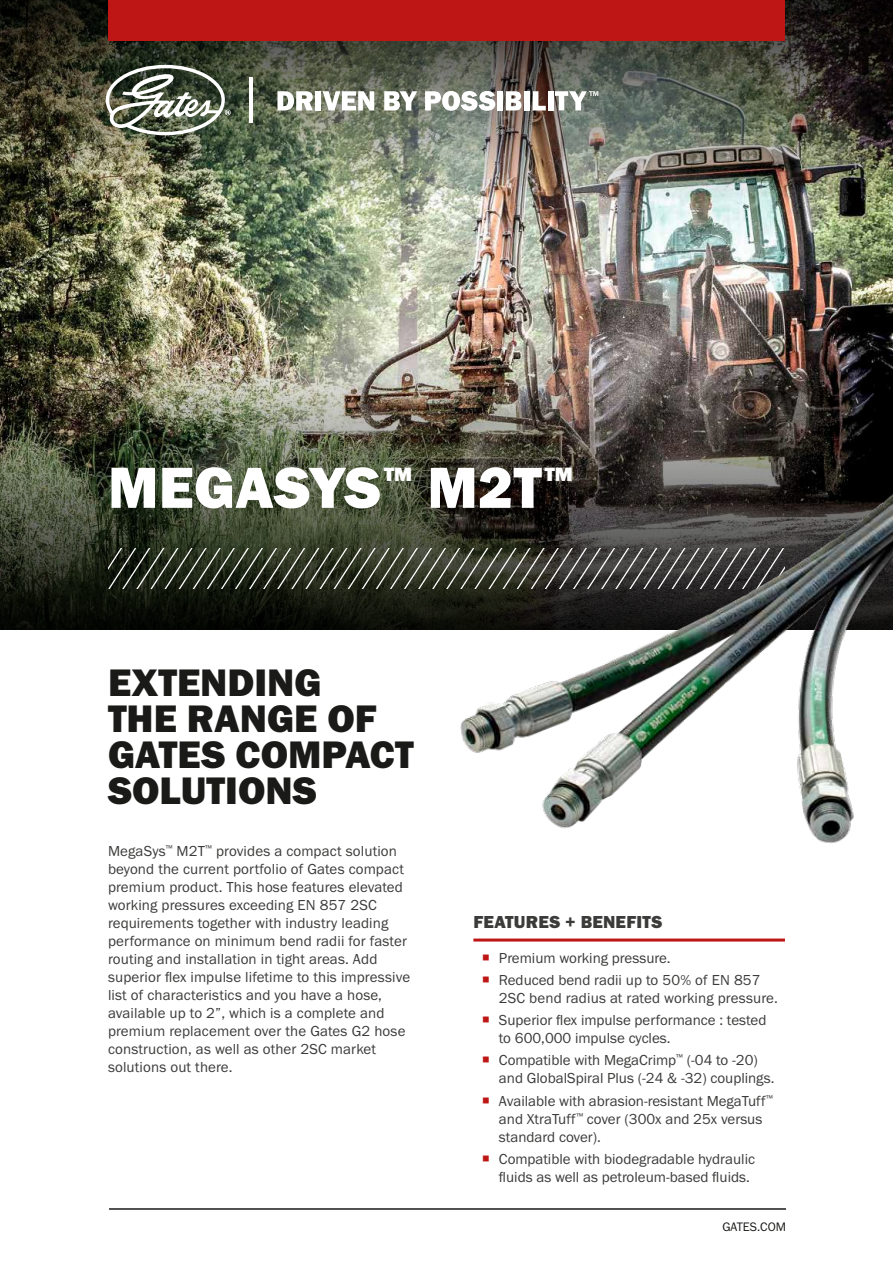
<style>
.page{position:relative;width:893px;height:1263px;background:#fff}
.page>*{position:absolute;margin:0;border:0;box-sizing:border-box;transform-origin:0 0}
.t1{font:60px "Franklin Gothic URW Hea";letter-spacing:.005em;color:#fff}
.t2{font:39.75px/36px "Franklin Gothic URW Hea";color:#1a1a18}
.t3{font:18px "Franklin Gothic URW Hea";letter-spacing:.01em;color:#3b3b3a}
.t4{font:15px/18px "Franklin Gothic URW Boo";letter-spacing:.005em;color:#3b3b3a}
.t5{font:12.75px "Franklin Gothic URW Boo";color:#1a1a18}
</style>
<div class="page">
<img style="left:0;top:198px;width:893px;height:149px">
<img style="left:0;top:347px;width:893px;height:282px">
<img style="left:0;top:0;width:893px;height:198px">
<hr style="left:473px;top:938px;width:312px;height:3px;background:#be1615">
<div style="left:108px;top:0;width:677px;height:40px;background:#be1615"></div>
<hr style="left:109px;top:1208px;width:677px;height:2px;background:#1a1a18">
<hr style="left:250px;top:77px;width:3px;height:46px;background:#fff">
<svg style="left:277px;top:91px;width:36px;height:19px"></svg>
<div style="left:315px;top:91px;width:6px;height:19px;background:#fff"></div>
<svg style="left:323px;top:91px;width:51px;height:19px"></svg>
<svg style="left:384px;top:91px;width:33px;height:19px"></svg>
<svg style="left:425px;top:91px;width:70px;height:20px"></svg>
<div style="left:497px;top:91px;width:6px;height:19px;background:#fff"></div>
<svg style="left:506px;top:91px;width:15px;height:19px"></svg>
<div style="left:524px;top:91px;width:6px;height:19px;background:#fff"></div>
<svg style="left:533px;top:91px;width:13px;height:19px"></svg>
<div style="left:548px;top:91px;width:5px;height:19px;background:#fff"></div>
<svg style="left:555px;top:91px;width:43px;height:19px"></svg>
<svg style="left:106px;top:65px;width:125px;height:70px"></svg>
<svg style="left:108px;top:548px;width:323px;height:41px;background:#3c4334"></svg>
<img style="left:431px;top:372px;width:462px;height:472px">
<h1 class="t1" style="left:108px;top:449px;width:466px">MEGASYS<sup>™</sup> M2T<sup>™</sup></h1>
<h2 class="t2" style="left:108px;top:664px;width:307px">EXTENDING<br>THE RANGE OF<br>GATES COMPACT<br>SOLUTIONS</h2>
<p class="t4" style="left:108px;top:842px;width:304px">MegaSys<sup>™</sup> M2T<sup>™</sup> provides a compact solution beyond the current portfolio of Gates compact premium product. This hose features elevated working pressures exceeding EN 857 2SC requirements together with industry leading performance on minimum bend radii for faster routing and installation in tight areas. Add superior flex impulse lifetime to this impressive list of characteristics and you have a hose, available up to 2”, which is a complete and premium replacement over the Gates G2 hose construction, as well as other 2SC market solutions out there.</p>
<p class="t3" style="left:473px;top:910px;width:190px">FEATURES + BENEFITS</p>
<p class="t4" style="left:499px;top:946px;width:263px;line-height:22.2px">Premium working pressure.<br>Reduced bend radii up to 50% of EN 857</p>
<p class="t4" style="left:499px;top:986px;width:280px;line-height:22.2px">2SC bend radius at rated working pressure.<br>Superior flex impulse performance : tested</p>
<p class="t4" style="left:499px;top:1027px;width:260px;line-height:22.2px">to 600,000 impulse cycles.<br>Compatible with MegaCrimp<sup>™</sup> (-04 to -20)</p>
<p class="t4" style="left:499px;top:1067px;width:277px;line-height:22.2px">and GlobalSpiral Plus (-24 &amp; -32) couplings.<br>Available with abrasion-resistant MegaTuff<sup>™</sup></p>
<p class="t4" style="left:499px;top:1109px;width:265px">and XtraTuff<sup>™</sup> cover (300x and 25x versus standard cover).</p>
<p class="t4" style="left:499px;top:1150px;width:258px">Compatible with biodegradable hydraulic fluids as well as petroleum-based fluids.</p>
<p class="t5" style="left:722px;top:1219px;width:65px">GATES.COM</p>
</div>
